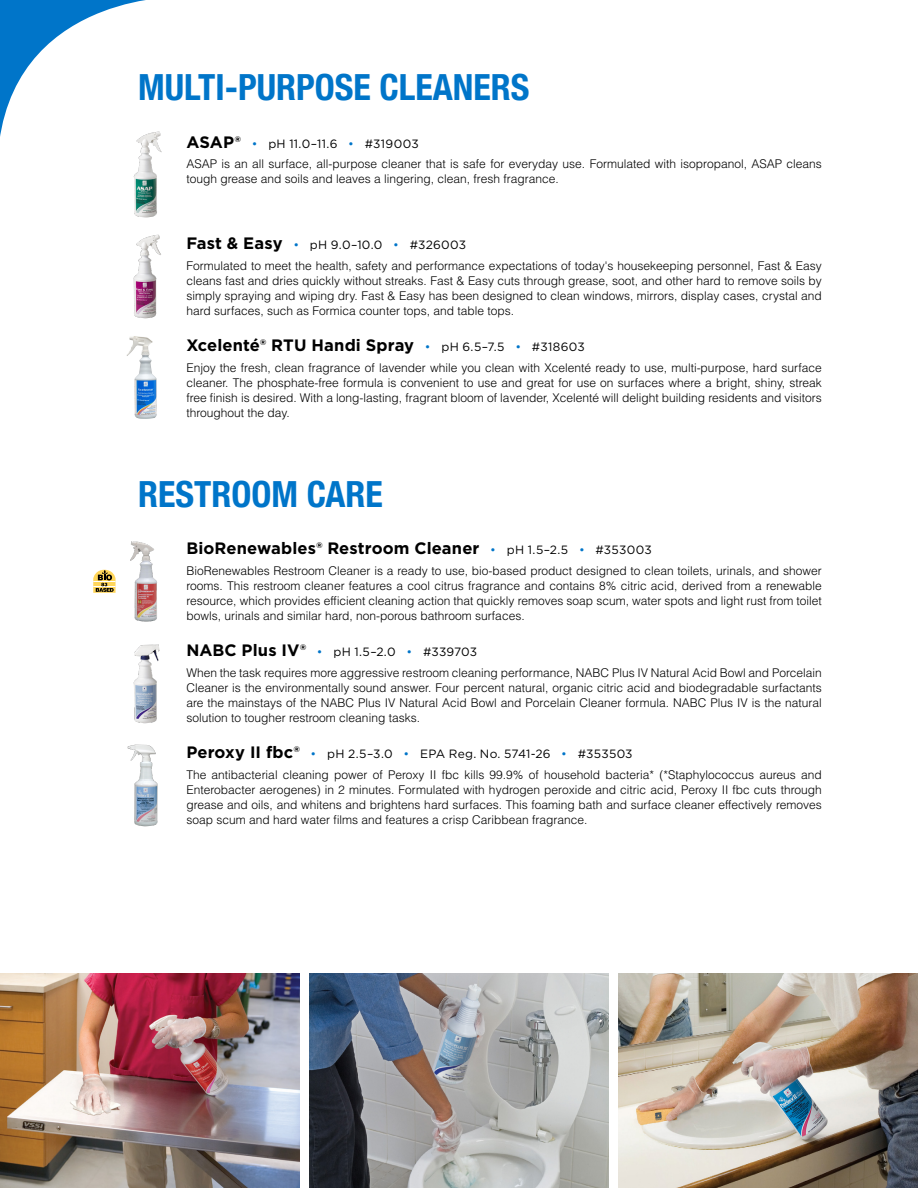
<style>
.page{position:relative;width:918px;height:1188px;background:#fff}
.page>*{position:absolute;margin:0;border:0;box-sizing:border-box;transform-origin:0 0}
.t1{font:700 condensed 36px "Helvetica Neue LT Com";color:#0075c9}
.t2{font:700 16.5px "Gotham";letter-spacing:.005em;color:#000}
.t3{font:300 12px/15px "Helvetica LT Std";color:#000;text-align:justify}
.t4{font:12px "Gotham";letter-spacing:.02em;color:#000}
.s1{font-weight:700;font-size:16.5px}
.s2{color:#0075c9}
.s3{font-weight:400;font-size:12px;color:#0075c9}
.s4{font-weight:400;font-size:12px}
</style>
<div class="page">
<svg style="left:0;top:0;width:146px;height:570px"></svg>
<img style="left:116px;top:128px;width:46px;height:91px">
<img style="left:116px;top:230px;width:45px;height:91px">
<img style="left:116px;top:332px;width:41px;height:90px">
<svg style="left:93px;top:570px;width:23px;height:23px"></svg>
<img style="left:117px;top:536px;width:40px;height:86px">
<img style="left:133px;top:644px;width:27px;height:80px">
<img style="left:127px;top:744px;width:31px;height:83px">
<img style="left:0;top:973px;width:300px;height:215px">
<img style="left:309px;top:973px;width:300px;height:215px">
<img style="left:618px;top:973px;width:300px;height:215px">
<h1 class="t1" style="left:138px;top:66px;width:393px">MULTI-PURPOSE CLEANERS</h1>
<p class="t4" style="left:186px;top:136px;width:234px"><span class="s1">ASAP®</span> <span class="s2">•</span> pH 11.0–11.6 <span class="s2">•</span> #319003</p>
<p class="t3" style="left:186px;top:156px;width:637px">ASAP is an all surface, all-purpose cleaner that is safe for everyday use. Formulated with isopropanol, ASAP cleans tough grease and soils and leaves a lingering, clean, fresh fragrance.</p>
<p class="t4" style="left:186px;top:237px;width:281px"><span class="s1">Fast &amp; Easy</span> <span class="s2">•</span> pH 9.0–10.0 <span class="s2">•</span> #326003</p>
<p class="t3" style="left:186px;top:258px;width:637px">Formulated to meet the health, safety and performance expectations of today's housekeeping personnel, Fast &amp; Easy cleans fast and dries quickly without streaks. Fast &amp; Easy cuts through grease, soot, and other hard to remove soils by simply spraying and wiping dry. Fast &amp; Easy has been designed to clean windows, mirrors, display cases, crystal and hard surfaces, such as Formica counter tops, and table tops.</p>
<h2 class="t2" style="left:186px;top:334px;width:400px">Xcelenté® RTU Handi Spray <span class="s3">•</span> <span class="s4">pH 6.5–7.5</span> <span class="s3">•</span> <span class="s4">#318603</span></h2>
<p class="t3" style="left:186px;top:360px;width:637px">Enjoy the fresh, clean fragrance of lavender while you clean with Xcelenté ready to use, multi-purpose, hard surface cleaner. The phosphate-free formula is convenient to use and great for use on surfaces where a bright, shiny, streak free finish is desired. With a long-lasting, fragrant bloom of lavender, Xcelenté will delight building residents and visitors throughout the day.</p>
<h1 class="t1" style="left:138px;top:472px;width:246px">RESTROOM CARE</h1>
<h2 class="t2" style="left:186px;top:537px;width:467px">BioRenewables® Restroom Cleaner <span class="s3">•</span> <span class="s4">pH 1.5–2.5</span> <span class="s3">•</span> <span class="s4">#353003</span></h2>
<p class="t3" style="left:186px;top:563px;width:637px">BioRenewables Restroom Cleaner is a ready to use, bio-based product designed to clean toilets, urinals, and shower rooms. This restroom cleaner features a cool citrus fragrance and contains 8% citric acid, derived from a renewable resource, which provides efficient cleaning action that quickly removes soap scum, water spots and light rust from toilet bowls, urinals and similar hard, non-porous bathroom surfaces.</p>
<p class="t4" style="left:186px;top:644px;width:292px"><span class="s1">NABC Plus IV®</span> <span class="s2">•</span> pH 1.5–2.0 <span class="s2">•</span> #339703</p>
<p class="t3" style="left:186px;top:665px;width:637px">When the task requires more aggressive restroom cleaning performance, NABC Plus IV Natural Acid Bowl and Porcelain Cleaner is the environmentally sound answer. Four percent natural, organic citric acid and biodegradable surfactants are the mainstays of the NABC Plus IV Natural Acid Bowl and Porcelain Cleaner formula. NABC Plus IV is the natural solution to tougher restroom cleaning tasks.</p>
<p class="t4" style="left:186px;top:746px;width:448px"><span class="s1">Peroxy II fbc®</span> <span class="s2">•</span> pH 2.5–3.0 <span class="s2">•</span> EPA Reg. No. 5741-26 <span class="s2">•</span> #353503</p>
<p class="t3" style="left:186px;top:767px;width:637px">The antibacterial cleaning power of Peroxy II fbc kills 99.9% of household bacteria* (*Staphylococcus aureus and Enterobacter aerogenes) in 2 minutes. Formulated with hydrogen peroxide and citric acid, Peroxy II fbc cuts through grease and oils, and whitens and brightens hard surfaces. This foaming bath and surface cleaner effectively removes soap scum and hard water films and features a crisp Caribbean fragrance.</p>
</div>
